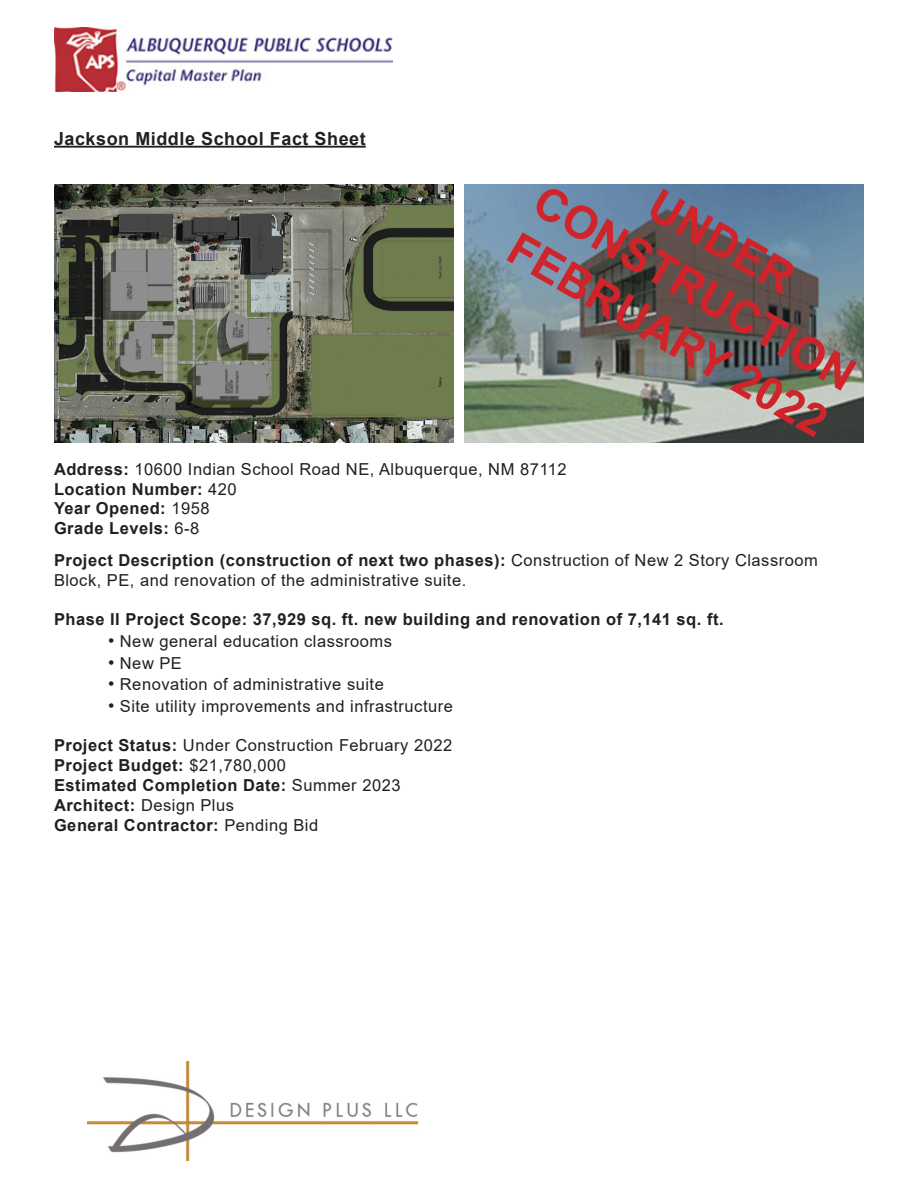
<style>
.page{position:relative;width:918px;height:1188px;background:#fff}
.page>*{position:absolute;margin:0;border:0;box-sizing:border-box;transform-origin:0 0}
.t1{font:700 45px "Arial";color:#d1232a}
.t2{font:700 18px "Arial";letter-spacing:.03em;color:#231f20}
.t3{font:16.5px/19.8px "Arial";letter-spacing:.03em;color:#231f20}
.t4{font:700 16.5px "Arial";letter-spacing:.03em;color:#231f20}
.s1{font-weight:700}
.s2{font-weight:400}
.s3{font-size:18px}
</style>
<div class="page">
<img style="left:54px;top:27px;width:338px;height:65px">
<hr style="left:54px;top:146px;width:312px;height:2px;background:#231f20">
<img style="left:54px;top:185px;width:400px;height:258px">
<img style="left:464px;top:185px;width:400px;height:258px">
<img style="left:87px;top:1062px;width:332px;height:99px">
<p class="t2" style="left:54px;top:126px;width:313px">Jackson Middle School Fact Sheet</p>
<p class="t1" style="left:553px;top:170px;width:364px;rotate:30deg">CONSTRUCTION</p>
<p class="t1" style="left:668px;top:174px;width:161px;rotate:30deg">UNDER</p>
<p class="t1" style="left:527px;top:217px;width:362px;rotate:30deg">FEBRUARY 2022</p>
<p class="t3" style="left:54px;top:459px;width:514px"><span class="s1">Address:</span> 10600 Indian School Road NE, Albuquerque, NM 87112</p>
<p class="t4" style="left:54px;top:477px;width:184px">Location Number: <span class="s2">420</span></p>
<p class="t4" style="left:54px;top:497px;width:157px">Year Opened: <span class="s2">1958</span></p>
<p class="t4" style="left:54px;top:517px;width:147px">Grade Levels: <span class="s2">6-8</span></p>
<p class="t3" style="left:54px;top:550px;width:765px"><span class="s1">Project Description (construction of next two phases):</span> Construction of New 2 Story Classroom<br>Block, PE, and renovation of the administrative suite.</p>
<p class="t4" style="left:54px;top:608px;width:671px">Phase II Project Scope: 37,929 sq. ft. new building and renovation of 7,141 sq. ft.</p>
<p class="t3" style="left:108px;top:631px;width:286px"><span class="s3">•</span> New general education classrooms</p>
<p class="t3" style="left:108px;top:653px;width:75px"><span class="s3">•</span> New PE</p>
<p class="t3" style="left:108px;top:674px;width:277px"><span class="s3">•</span> Renovation of administrative suite</p>
<p class="t3" style="left:108px;top:696px;width:346px"><span class="s3">•</span> Site utility improvements and infrastructure</p>
<p class="t3" style="left:54px;top:736px;width:400px"><span class="s1">Project Status:</span> Under Construction February 2022</p>
<p class="t4" style="left:54px;top:754px;width:234px">Project Budget: <span class="s2">$21,780,000</span></p>
<p class="t4" style="left:54px;top:774px;width:348px">Estimated Completion Date: <span class="s2">Summer 2023</span></p>
<p class="t4" style="left:54px;top:793px;width:182px">Architect: <span class="s2">Design Plus</span></p>
<p class="t4" style="left:54px;top:813px;width:266px">General Contractor: <span class="s2">Pending Bid</span></p>
</div>
